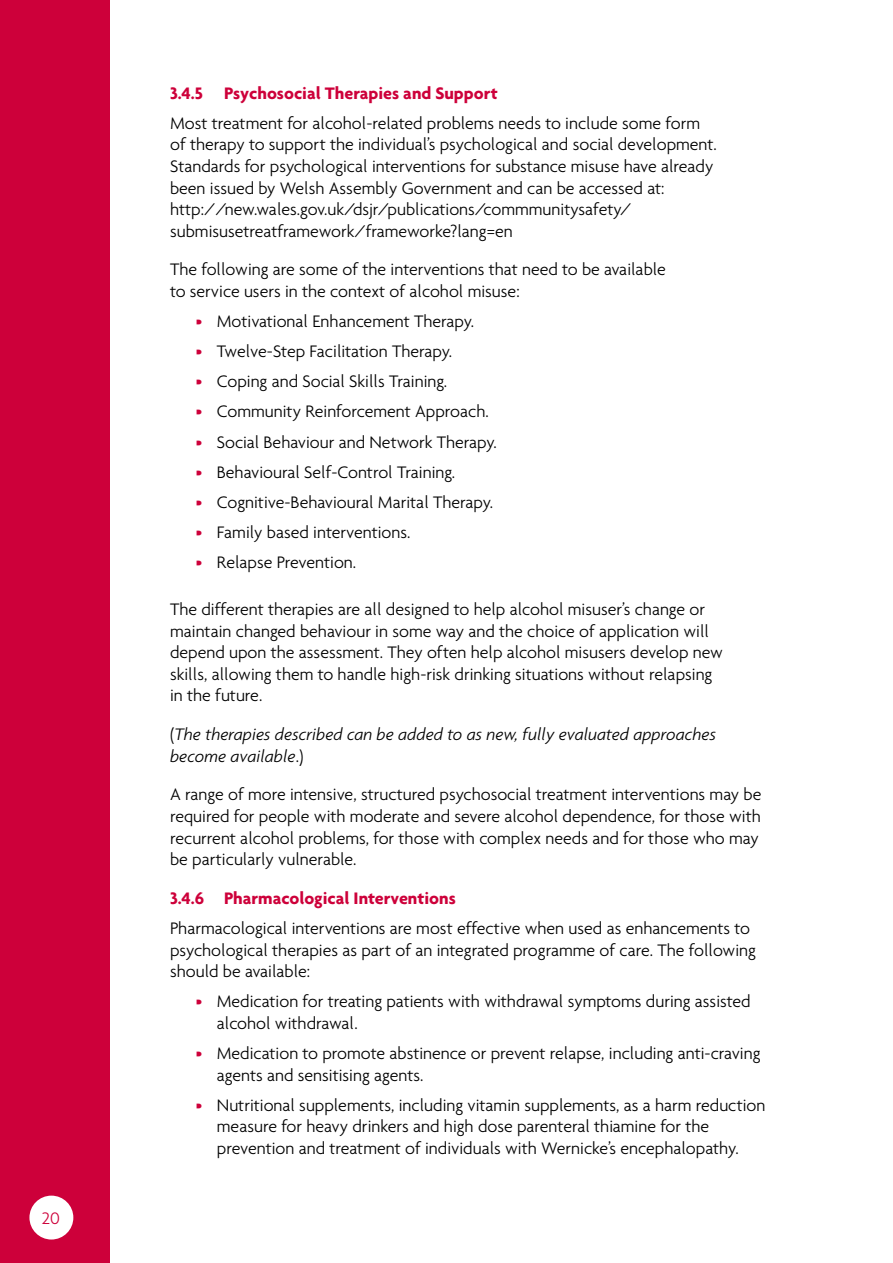
<style>
.page{position:relative;width:893px;height:1263px;background:#fff}
.page>*{position:absolute;margin:0;border:0;box-sizing:border-box;transform-origin:0 0}
.t1{font:300 18px/21.6px "Agenda";color:#000}
.t2{font:italic 300 18px/21.6px "Agenda";color:#000}
.t3{font:700 18px "Agenda";color:#cd003a}
.t4{font:300 18px/30.2px "Agenda";color:#cd003a;text-align:justify}
.s1{font-style:normal}
</style>
<div class="page">
<div style="left:0;top:0;width:109px;height:1263px;background:#cd003a"></div>
<div style="left:29px;top:1195px;width:44px;height:44px;background:#fff;border-radius:50%"></div>
<p class="t4" style="left:42px;top:1203px;width:20px">20</p>
<p class="t3" style="left:170px;top:82px;width:329px">3.4.5 Psychosocial Therapies and Support</p>
<p class="t1" style="left:170px;top:112px;width:548px">Most treatment for alcohol-related problems needs to include some form of therapy to support the individual’s psychological and social development.<br>Standards for psychological interventions for substance misuse have already been issued by Welsh Assembly Government and can be accessed at: http://new.wales.gov.uk/dsjr/publications/commmunitysafety/ submisusetreatframework/frameworke?lang=en</p>
<p class="t1" style="left:170px;top:259px;width:497px">The following are some of the interventions that need to be available to service users in the context of alcohol misuse:</p>
<p class="t1" style="left:217px;top:306px;width:282px;line-height:30.2px">Motivational Enhancement Therapy.<br>Twelve-Step Facilitation Therapy.<br>Coping and Social Skills Training.<br>Community Reinforcement Approach.<br>Social Behaviour and Network Therapy.<br>Behavioural Self-Control Training.<br>Cognitive-Behavioural Marital Therapy.<br>Family based interventions.<br>Relapse Prevention.</p>
<p class="t1" style="left:170px;top:598px;width:554px">The different therapies are all designed to help alcohol misuser’s change or maintain changed behaviour in some way and the choice of application will depend upon the assessment. They often help alcohol misusers develop new skills, allowing them to handle high-risk drinking situations without relapsing in the future.</p>
<p class="t2" style="left:170px;top:723px;width:548px"><span class="s1">(</span>The therapies described can be added to as new, fully evaluated approaches become available<span class="s1">.)</span></p>
<p class="t1" style="left:170px;top:783px;width:593px">A range of more intensive, structured psychosocial treatment interventions may be required for people with moderate and severe alcohol dependence, for those with recurrent alcohol problems, for those with complex needs and for those who may be particularly vulnerable.</p>
<p class="t3" style="left:170px;top:887px;width:287px">3.4.6 Pharmacological Interventions</p>
<p class="t1" style="left:170px;top:917px;width:587px">Pharmacological interventions are most effective when used as enhancements to psychological therapies as part of an integrated programme of care. The following should be available:</p>
<p class="t1" style="left:217px;top:990px;width:535px">Medication for treating patients with withdrawal symptoms during assisted alcohol withdrawal.</p>
<p class="t1" style="left:217px;top:1042px;width:545px">Medication to promote abstinence or prevent relapse, including anti-craving agents and sensitising agents.</p>
<p class="t1" style="left:217px;top:1094px;width:550px">Nutritional supplements, including vitamin supplements, as a harm reduction measure for heavy drinkers and high dose parenteral thiamine for the prevention and treatment of individuals with Wernicke’s encephalopathy.</p>
<p class="t4" style="left:196px;top:306px;width:9px">• • • • • • • • •</p>
<p class="t4" style="left:196px;top:986px;width:9px">•</p>
<p class="t4" style="left:196px;top:1038px;width:9px">•</p>
<p class="t4" style="left:196px;top:1089px;width:9px">•</p>
</div>
